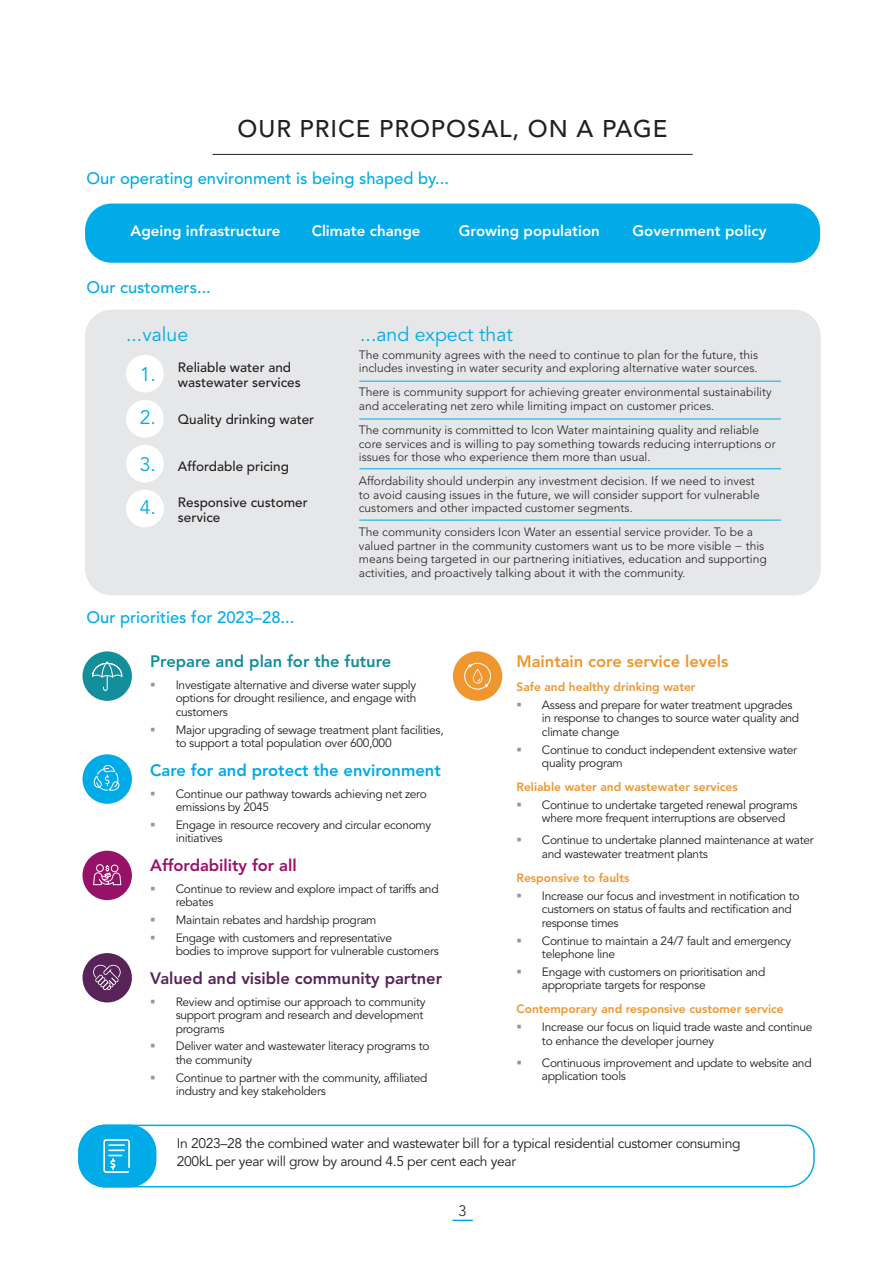
<style>
.page{position:relative;width:893px;height:1263px;background:#fff}
.page>*{position:absolute;margin:0;border:0;box-sizing:border-box;transform-origin:0 0}
.Heading_1{font:500 24px "Avenir LT Std";letter-spacing:.04em;color:#231f20}
.Body{font:19.5px "Avenir LT Std";color:#00abe7}
.Heading_2{font:500 16.5px "Avenir LT Std";color:#00abe7}
.Body-2{font:800 16.5px "Avenir LT Std";color:#572359}
.Body-3{font:800 16.5px "Avenir LT Std";color:#00abe7}
.Body-4{font:800 16.5px "Avenir LT Std";color:#138e9b}
.Body-5{font:800 16.5px "Avenir LT Std";color:#ef962f}
.Body-6{font:800 16.5px "Avenir LT Std";color:#981169}
.Body-7{font:800 15px "Avenir LT Std";color:#fff}
.t1{font:300 15px "Avenir LT Std";color:#231f20}
.Body-8{font:13.8px/18px "Avenir LT Std";letter-spacing:-.025em;color:#231f20}
.Body-9{font:500 13.5px/15px "Avenir LT Std";color:#231f20}
.t2{font:12px/13.5px "Avenir LT Std";letter-spacing:-.025em;color:#231f20}
.Body-10{font:300 12px/13.5px "Avenir LT Std";color:#231f20}
.Body-11{font:800 12px "Avenir LT Std";color:#ef962f}
</style>
<div class="page">
<div style="left:85px;top:310px;width:736px;height:285px;background:#e6e7e9;border-radius:27px"></div>
<div style="left:79px;top:1125px;width:77px;height:62px;background:#00abe7;border-radius:27px"></div>
<hr style="left:213px;top:154px;width:480px;height:1px;background:#231f20">
<div style="left:85px;top:204px;width:735px;height:59px;background:#00abe7;border-radius:27px"></div>
<div style="left:126px;top:355px;width:38px;height:37px;background:#fff;border-radius:50%"></div>
<div style="left:126px;top:400px;width:38px;height:38px;background:#fff;border-radius:50%"></div>
<div style="left:126px;top:445px;width:38px;height:37px;background:#fff;border-radius:50%"></div>
<div style="left:126px;top:490px;width:38px;height:37px;background:#fff;border-radius:50%"></div>
<hr style="left:359px;top:381px;width:422px;height:1px;background:#00abe7">
<hr style="left:359px;top:419px;width:422px;height:1px;background:#00abe7">
<hr style="left:359px;top:468px;width:422px;height:1px;background:#00abe7">
<hr style="left:359px;top:520px;width:422px;height:1px;background:#00abe7">
<div style="left:82px;top:651px;width:50px;height:50px;background:#138e9b;border-radius:50%"></div>
<svg style="left:92px;top:661px;width:31px;height:30px"></svg>
<div style="left:453px;top:651px;width:49px;height:50px;background:#ef962f;border-radius:50%"></div>
<svg style="left:464px;top:663px;width:27px;height:27px"></svg>
<div style="left:82px;top:754px;width:50px;height:50px;background:#00abe7;border-radius:50%"></div>
<svg style="left:94px;top:765px;width:26px;height:26px"></svg>
<div style="left:82px;top:851px;width:50px;height:49px;background:#981169;border-radius:50%"></div>
<svg style="left:93px;top:864px;width:29px;height:21px"></svg>
<div style="left:82px;top:953px;width:50px;height:49px;background:#572359;border-radius:50%"></div>
<svg style="left:93px;top:964px;width:28px;height:26px"></svg>
<div style="left:78px;top:1124px;width:737px;height:63px;border:2px solid #00abe7;border-radius:27px"></div>
<svg style="left:103px;top:1139px;width:27px;height:34px"></svg>
<hr style="left:452px;top:1219px;width:21px;height:2px;background:#00abe7">
<p class="Heading_1" style="left:238px;top:115px;width:431px">OUR PRICE PROPOSAL, ON A PAGE</p>
<p class="Heading_2" style="left:86px;top:169px;width:364px">Our operating environment is being shaped by...</p>
<p class="Body-7" style="left:131px;top:222px;width:151px">Ageing infrastructure</p>
<p class="Body-7" style="left:312px;top:222px;width:110px">Climate change</p>
<p class="Body-7" style="left:459px;top:222px;width:142px">Growing population</p>
<p class="Body-7" style="left:633px;top:222px;width:135px">Government policy</p>
<p class="Heading_2" style="left:86px;top:278px;width:126px">Our customers...</p>
<p class="Body" style="left:126px;top:323px;width:64px">...value</p>
<p class="Body" style="left:360px;top:323px;width:154px">...and expect that</p>
<p class="Body-9" style="left:178px;top:361px;width:124px">Reliable water and wastewater services</p>
<p class="Body-10" style="left:359px;top:348px;width:401px">The community agrees with the need to continue to plan for the future, this includes investing in water security and exploring alternative water sources.</p>
<p class="Body-10" style="left:359px;top:386px;width:414px">There is community support for achieving greater environmental sustainability and accelerating net zero while limiting impact on customer prices.</p>
<p class="Body-10" style="left:359px;top:423px;width:418px">The community is committed to Icon Water maintaining quality and reliable core services and is willing to pay something towards reducing interruptions or issues for those who experience them more than usual.</p>
<p class="Body-10" style="left:359px;top:474px;width:402px">Affordability should underpin any investment decision. If we need to invest to avoid causing issues in the future, we will consider support for vulnerable customers and other impacted customer segments.</p>
<p class="Body-10" style="left:359px;top:525px;width:409px">The community considers Icon Water an essential service provider. To be a valued partner in the community customers want us to be more visible − this means being targeted in our partnering initiatives, education and supporting activities, and proactively talking about it with the community.</p>
<p class="Body" style="left:140px;top:363px;width:18px">1.</p>
<p class="Body" style="left:140px;top:406px;width:18px">2.</p>
<p class="Body" style="left:140px;top:453px;width:18px">3.</p>
<p class="Body" style="left:140px;top:496px;width:18px">4.</p>
<p class="Body-9" style="left:178px;top:413px;width:138px">Quality drinking water</p>
<p class="Body-9" style="left:178px;top:459px;width:113px">Affordable pricing</p>
<p class="Body-9" style="left:178px;top:495px;width:131px">Responsive customer service</p>
<p class="Heading_2" style="left:86px;top:608px;width:209px">Our priorities for 2023–28...</p>
<p class="Body-4" style="left:150px;top:651px;width:243px">Prepare and plan for the future</p>
<p class="t2" style="left:176px;top:678px;width:242px;text-align:justify">Investigate alternative and diverse water supply options for drought resilience, and engage with customers</p>
<p class="t2" style="left:176px;top:723px;width:269px">Major upgrading of sewage treatment plant facilities, to support a total population over 600,000</p>
<p class="Body-3" style="left:150px;top:760px;width:292px">Care for and protect the environment</p>
<p class="t2" style="left:176px;top:787px;width:253px">Continue our pathway towards achieving net zero emissions by 2045</p>
<p class="t2" style="left:176px;top:818px;width:257px">Engage in resource recovery and circular economy initiatives</p>
<p class="Body-6" style="left:150px;top:855px;width:148px">Affordability for all</p>
<p class="t2" style="left:176px;top:882px;width:264px">Continue to review and explore impact of tariffs and rebates</p>
<p class="t2" style="left:176px;top:913px;width:202px">Maintain rebates and hardship program</p>
<p class="t2" style="left:176px;top:931px;width:265px">Engage with customers and representative<br>bodies to improve support for vulnerable customers</p>
<p class="Body-2" style="left:150px;top:968px;width:293px">Valued and visible community partner</p>
<p class="t2" style="left:176px;top:995px;width:251px">Review and optimise our approach to community support program and research and development programs</p>
<p class="t2" style="left:176px;top:1040px;width:255px">Deliver water and wastewater literacy programs to the community</p>
<p class="t2" style="left:176px;top:1071px;width:253px">Continue to partner with the community, affiliated industry and key stakeholders</p>
<p class="Body-5" style="left:516px;top:651px;width:214px">Maintain core service levels</p>
<p class="Body-11" style="left:516px;top:680px;width:181px">Safe and healthy drinking water</p>
<p class="t2" style="left:542px;top:698px;width:259px">Assess and prepare for water treatment upgrades in response to changes to source water quality and climate change</p>
<p class="t2" style="left:542px;top:743px;width:257px">Continue to conduct independent extensive water quality program</p>
<p class="Body-11" style="left:516px;top:780px;width:223px">Reliable water and wastewater services</p>
<p class="t2" style="left:542px;top:798px;width:257px">Continue to undertake targeted renewal programs where more frequent interruptions are observed</p>
<p class="t2" style="left:542px;top:834px;width:273px">Continue to undertake planned maintenance at water and wastewater treatment plants</p>
<p class="Body-11" style="left:516px;top:871px;width:114px">Responsive to faults</p>
<p class="t2" style="left:542px;top:889px;width:259px">Increase our focus and investment in notification to customers on status of faults and rectification and response times</p>
<p class="t2" style="left:542px;top:934px;width:251px">Continue to maintain a 24/7 fault and emergency telephone line</p>
<p class="t2" style="left:542px;top:965px;width:225px">Engage with customers on prioritisation and appropriate targets for response</p>
<p class="Body-11" style="left:516px;top:1002px;width:269px">Contemporary and responsive customer service</p>
<p class="t2" style="left:542px;top:1021px;width:272px">Increase our focus on liquid trade waste and continue to enhance the developer journey</p>
<p class="t2" style="left:542px;top:1056px;width:271px">Continuous improvement and update to website and application tools</p>
<p class="Body-8" style="left:177px;top:1135px;width:565px">In 2023–28 the combined water and wastewater bill for a typical residential customer consuming<br>200kL per year will grow by around 4.5 per cent each year</p>
<p class="t1" style="left:458px;top:1201px;width:9px">3</p>
</div>
